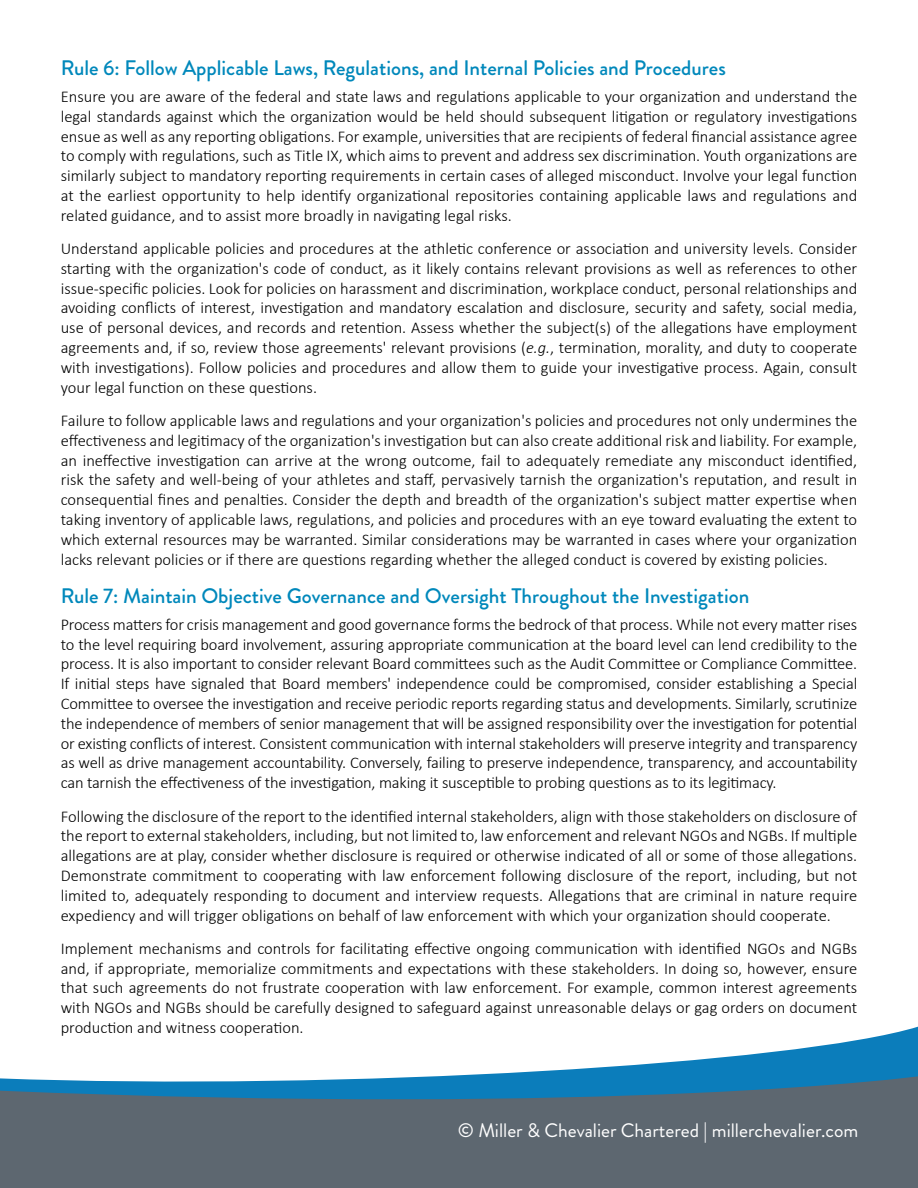
<style>
.page{position:relative;width:918px;height:1188px;background:#fff}
.page>*{position:absolute;margin:0;border:0;box-sizing:border-box;transform-origin:0 0}
.t1{font:500 21px "Brandon Grotesque";color:#08b}
.t2{font:19.5px "Brandon Grotesque";color:#fff}
.t3{font:300 16.5px/19.8px "Calibri";color:#000;text-align:justify}
.s1{font-style:italic}
</style>
<div class="page">
<svg style="left:444px;top:1027px;width:474px;height:49px"></svg>
<svg style="left:0;top:1076px;width:918px;height:112px;background:#536c7d"></svg>
<p class="t1" style="left:61px;top:54px;width:667px">Rule 6: Follow Applicable Laws, Regulations, and Internal Policies and Procedures</p>
<p class="t3" style="left:61px;top:86px;width:798px">Ensure you are aware of the federal and state laws and regulations applicable to your organization and understand the legal standards against which the organization would be held should subsequent litigation or regulatory investigations ensue as well as any reporting obligations. For example, universities that are recipients of federal financial assistance agree to comply with regulations, such as Title IX, which aims to prevent and address sex discrimination. Youth organizations are similarly subject to mandatory reporting requirements in certain cases of alleged misconduct. Involve your legal function at the earliest opportunity to help identify organizational repositories containing applicable laws and regulations and related guidance, and to assist more broadly in navigating legal risks.</p>
<p class="t3" style="left:61px;top:239px;width:798px">Understand applicable policies and procedures at the athletic conference or association and university levels. Consider starting with the organization's code of conduct, as it likely contains relevant provisions as well as references to other issue-specific policies. Look for policies on harassment and discrimination, workplace conduct, personal relationships and avoiding conflicts of interest, investigation and mandatory escalation and disclosure, security and safety, social media, use of personal devices, and records and retention. Assess whether the subject(s) of the allegations have employment agreements and, if so, review those agreements' relevant provisions (<span class="s1">e.g.</span>, termination, morality, and duty to cooperate with investigations). Follow policies and procedures and allow them to guide your investigative process. Again, consult your legal function on these questions.</p>
<p class="t3" style="left:61px;top:410px;width:798px">Failure to follow applicable laws and regulations and your organization's policies and procedures not only undermines the effectiveness and legitimacy of the organization's investigation but can also create additional risk and liability. For example, an ineffective investigation can arrive at the wrong outcome, fail to adequately remediate any misconduct identified, risk the safety and well-being of your athletes and staff, pervasively tarnish the organization's reputation, and result in consequential fines and penalties. Consider the depth and breadth of the organization's subject matter expertise when taking inventory of applicable laws, regulations, and policies and procedures with an eye toward evaluating the extent to which external resources may be warranted. Similar considerations may be warranted in cases where your organization lacks relevant policies or if there are questions regarding whether the alleged conduct is covered by existing policies.</p>
<p class="t1" style="left:61px;top:582px;width:690px">Rule 7: Maintain Objective Governance and Oversight Throughout the Investigation</p>
<p class="t3" style="left:61px;top:614px;width:798px">Process matters for crisis management and good governance forms the bedrock of that process. While not every matter rises to the level requiring board involvement, assuring appropriate communication at the board level can lend credibility to the process. It is also important to consider relevant Board committees such as the Audit Committee or Compliance Committee.<br>If initial steps have signaled that Board members' independence could be compromised, consider establishing a Special Committee to oversee the investigation and receive periodic reports regarding status and developments. Similarly, scrutinize the independence of members of senior management that will be assigned responsibility over the investigation for potential or existing conflicts of interest. Consistent communication with internal stakeholders will preserve integrity and transparency as well as drive management accountability. Conversely, failing to preserve independence, transparency, and accountability can tarnish the effectiveness of the investigation, making it susceptible to probing questions as to its legitimacy.</p>
<p class="t3" style="left:61px;top:806px;width:798px">Following the disclosure of the report to the identified internal stakeholders, align with those stakeholders on disclosure of the report to external stakeholders, including, but not limited to, law enforcement and relevant NGOs and NGBs. If multiple allegations are at play, consider whether disclosure is required or otherwise indicated of all or some of those allegations.<br>Demonstrate commitment to cooperating with law enforcement following disclosure of the report, including, but not limited to, adequately responding to document and interview requests. Allegations that are criminal in nature require expediency and will trigger obligations on behalf of law enforcement with which your organization should cooperate.</p>
<p class="t3" style="left:61px;top:938px;width:798px">Implement mechanisms and controls for facilitating effective ongoing communication with identified NGOs and NGBs and, if appropriate, memorialize commitments and expectations with these stakeholders. In doing so, however, ensure that such agreements do not frustrate cooperation with law enforcement. For example, common interest agreements with NGOs and NGBs should be carefully designed to safeguard against unreasonable delays or gag orders on document production and witness cooperation.</p>
<p class="t2" style="left:458px;top:1117px;width:402px">© Miller &amp; Chevalier Chartered | millerchevalier.com</p>
</div>
